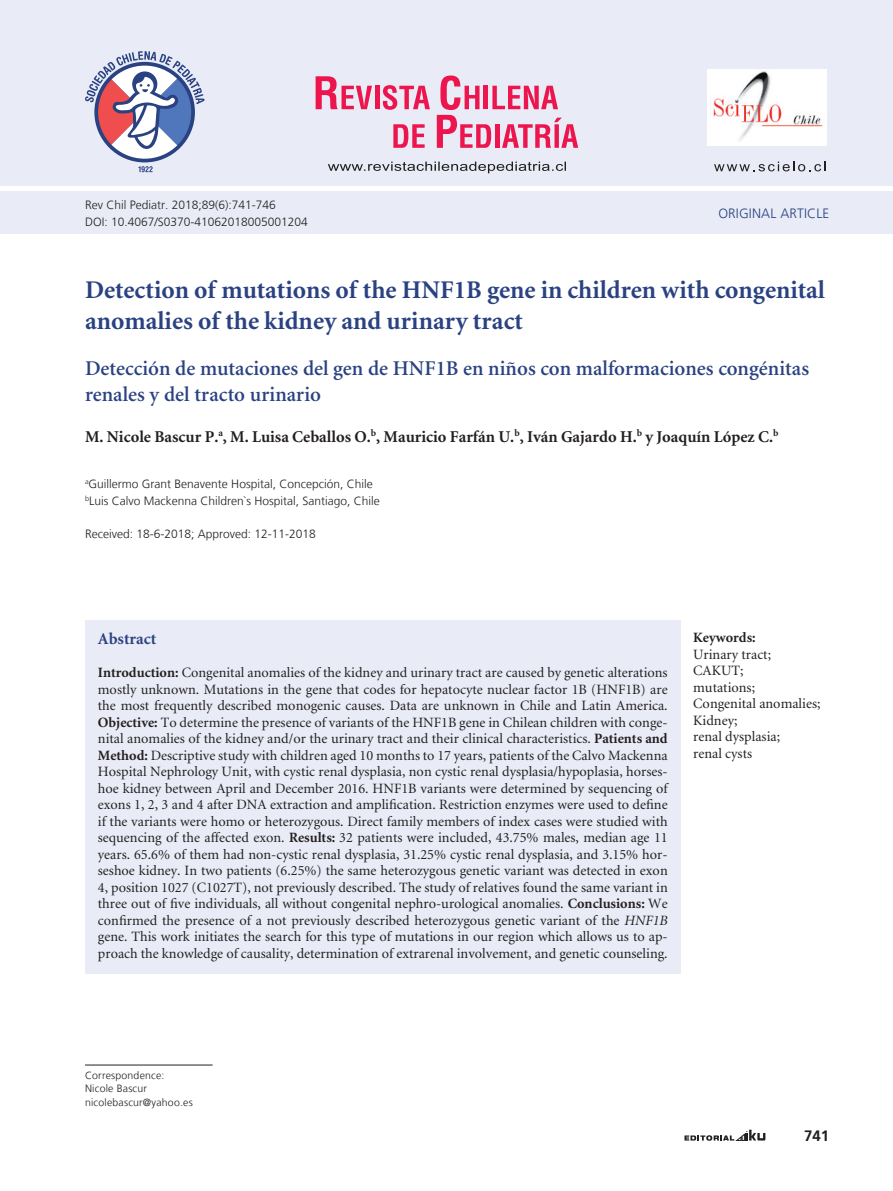
<style>
.page{position:relative;width:893px;height:1191px;background:#fff}
.page>*{position:absolute;margin:0;border:0;box-sizing:border-box;transform-origin:0 0}
._2-titulo{font:700 25.5px/30.6px "Minion";color:#2a4282}
._2-titulo_ingles{font:600 21px/25.2px "Minion";color:#2a4282}
._3-autor{font:700 16.5px "Minion";color:#231f20}
._6-subtitulo{font:700 16.5px "Minion";color:#2a4282}
._1-texto{font:700 15px "Frutiger LT";color:#231f20}
._5-resumen{font:14.25px/16.5px "Minion";color:#231f20;text-align:justify}
._5-resumen-2{font:700 14.25px "Minion";color:#231f20}
._2-nombre_sección{font:300 13.5px "Frutiger LT";letter-spacing:.01em;color:#2a4282}
._3-datos_autores-doi{font:300 12px "Frutiger LT";color:#231f20}
._4-correspondencia{font:300 10.5px "Frutiger LT";letter-spacing:.02em;color:#231f20}
.s1{font-weight:700}
.s2{font-style:italic}
</style>
<div class="page">
<svg style="left:684px;top:1129px;width:81px;height:11px"></svg>
<div style="left:0;top:192px;width:893px;height:42px;background:#e9ecf6"></div>
<div style="left:0;top:0;width:893px;height:186px;background:#e9ecf6"></div>
<svg style="left:714px;top:162px;width:111px;height:9px"></svg>
<svg style="left:138px;top:166px;width:15px;height:6px"></svg>
<svg style="left:85px;top:51px;width:120px;height:108px"></svg>
<img style="left:707px;top:70px;width:119px;height:75px">
<svg style="left:393px;top:124px;width:32px;height:24px"></svg>
<svg style="left:316px;top:76px;width:56px;height:33px"></svg>
<hr style="left:375px;top:86px;width:4px;height:23px;background:#ed154e">
<svg style="left:383px;top:85px;width:47px;height:25px"></svg>
<svg style="left:437px;top:75px;width:141px;height:73px"></svg>
<svg style="left:328px;top:162px;width:238px;height:11px"></svg>
<hr style="left:85px;top:1064px;width:128px;height:1px;background:#231f20">
<div style="left:85px;top:621px;width:595px;height:353px;background:#e9ecf6"></div>
<p class="_3-datos_autores-doi" style="left:85px;top:198px;width:192px">Rev Chil Pediatr. 2018;89(6):741-746</p>
<p class="_3-datos_autores-doi" style="left:85px;top:215px;width:224px">DOI: 10.4067/S0370-41062018005001204</p>
<p class="_2-nombre_sección" style="left:718px;top:205px;width:112px">ORIGINAL ARTICLE</p>
<h1 class="_2-titulo" style="left:85px;top:276px;width:741px">Detection of mutations of the HNF1B gene in children with congenital anomalies of the kidney and urinary tract</h1>
<p class="_2-titulo_ingles" style="left:85px;top:357px;width:726px">Detección de mutaciones del gen de HNF1B en niños con malformaciones congénitas renales y del tracto urinario</p>
<p class="_3-autor" style="left:85px;top:428px;width:695px">M. Nicole Bascur P.<sup>a</sup>, M. Luisa Ceballos O.<sup>b</sup>, Mauricio Farfán U.<sup>b</sup>, Iván Gajardo H.<sup>b</sup> y Joaquín López C.<sup>b</sup></p>
<p class="_3-datos_autores-doi" style="left:85px;top:477px;width:289px"><sup>a</sup>Guillermo Grant Benavente Hospital, Concepción, Chile</p>
<p class="_3-datos_autores-doi" style="left:85px;top:493px;width:296px"><sup>b</sup>Luis Calvo Mackenna Children`s Hospital, Santiago, Chile</p>
<p class="_3-datos_autores-doi" style="left:85px;top:526px;width:232px">Received: 18-6-2018; Approved: 12-11-2018</p>
<p class="_6-subtitulo" style="left:98px;top:630px;width:60px">Abstract</p>
<p class="_5-resumen" style="left:98px;top:664px;width:571px"><span class="s1">Introduction:</span> Congenital anomalies of the kidney and urinary tract are caused by genetic alterations mostly unknown. Mutations in the gene that codes for hepatocyte nuclear factor 1B (HNF1B) are the most frequently described monogenic causes. Data are unknown in Chile and Latin America.<br><span class="s1">Objective:</span> To determine the presence of variants of the HNF1B gene in Chilean children with conge&shy;nital anomalies of the kidney and/or the urinary tract and their clinical characteristics. <span class="s1">Patients and Method:</span> Descriptive study with children aged 10 months to 17 years, patients of the Calvo Mackenna Hospital Nephrology Unit, with cystic renal dysplasia, non cystic renal dysplasia/hypoplasia, horses&shy;hoe kidney between April and December 2016. HNF1B variants were determined by sequencing of exons 1, 2, 3 and 4 after DNA extraction and amplification. Restriction enzymes were used to define if the variants were homo or heterozygous. Direct family members of index cases were studied with sequencing of the affected exon. <span class="s1">Results:</span> 32 patients were included, 43.75% males, median age 11 years. 65.6% of them had non-cystic renal dysplasia, 31.25% cystic renal dysplasia, and 3.15% hor&shy;seshoe kidney. In two patients (6.25%) the same heterozygous genetic variant was detected in exon 4, position 1027 (C1027T), not previously described. The study of relatives found the same variant in three out of five individuals, all without congenital nephro-urological anomalies. <span class="s1">Conclusions:</span> We confirmed the presence of a not previously described heterozygous genetic variant of the <span class="s2">HNF1B </span>gene. This work initiates the search for this type of mutations in our region which allows us to ap&shy;proach the knowledge of causality, determination of extrarenal involvement, and genetic counseling.</p>
<p class="_5-resumen-2" style="left:693px;top:630px;width:64px">Keywords:</p>
<p class="_5-resumen" style="left:693px;top:646px;width:79px">Urinary tract;</p>
<p class="_5-resumen" style="left:693px;top:663px;width:52px">CAKUT;</p>
<p class="_5-resumen" style="left:693px;top:679px;width:63px">mutations;</p>
<p class="_5-resumen" style="left:693px;top:696px;width:129px">Congenital anomalies;</p>
<p class="_5-resumen" style="left:693px;top:712px;width:46px">Kidney;</p>
<p class="_5-resumen" style="left:693px;top:729px;width:88px">renal dysplasia;</p>
<p class="_5-resumen" style="left:693px;top:745px;width:60px">renal cysts</p>
<p class="_4-correspondencia" style="left:85px;top:1069px;width:81px">Correspondence:</p>
<p class="_4-correspondencia" style="left:85px;top:1082px;width:64px">Nicole Bascur</p>
<p class="_4-correspondencia" style="left:85px;top:1096px;width:109px">nicolebascur@yahoo.es</p>
<p class="_1-texto" style="left:804px;top:1127px;width:27px">741</p>
</div>
